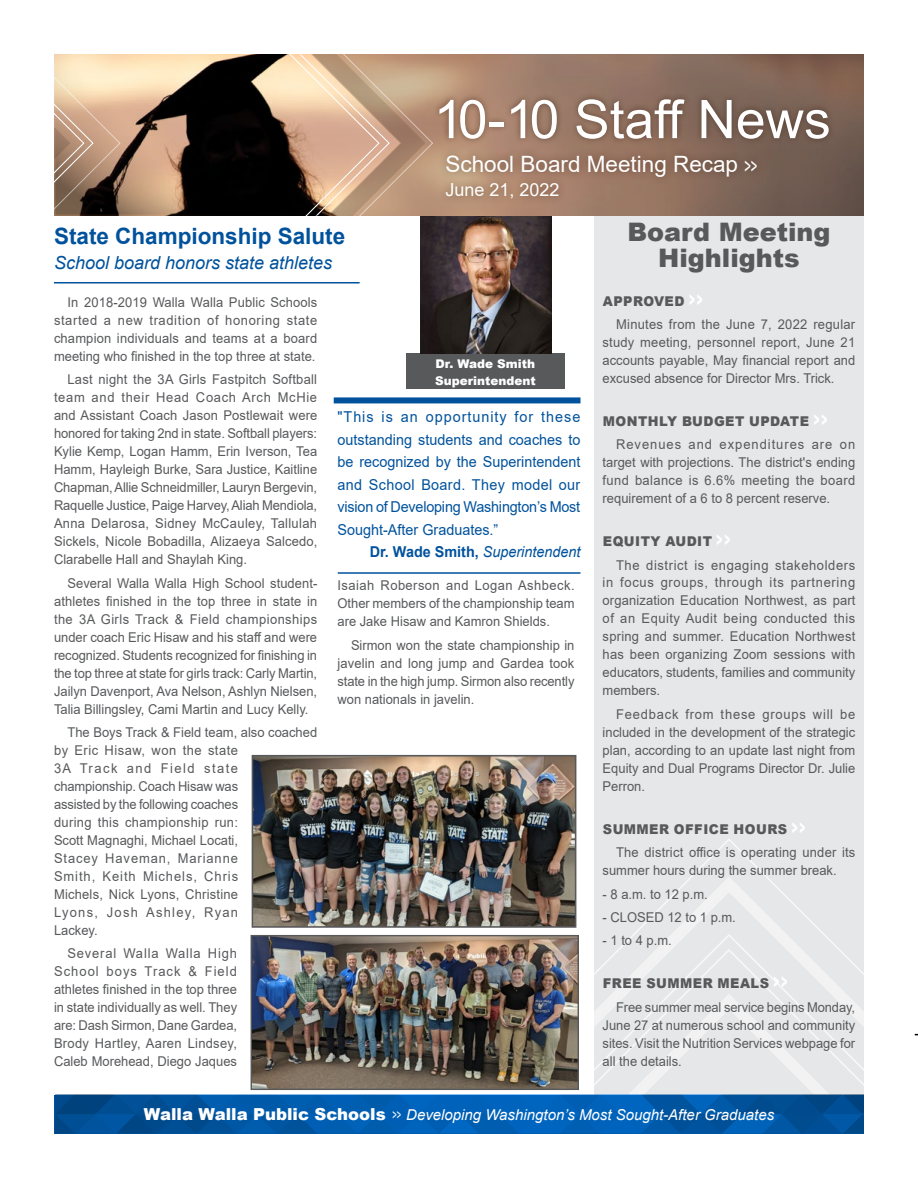
<style>
.page{position:relative;width:918px;height:1188px;background:#fff}
.page>*{position:absolute;margin:0;border:0;box-sizing:border-box;transform-origin:0 0}
.t1{font:53.25px "Arial";color:#fff}
.t2{font:900 25.5px/25.5px "Arial";color:#58595b;text-align:center}
.t3{font:22.5px "Arial";color:#fff}
.t4{font:700 22.5px "Arial";color:#00529c}
.t5{font:italic 18px "Arial";color:#00529c}
.t6{font:18px "Arial";color:#fff}
.t7{font:15px/22.5px "Arial";letter-spacing:-.01em;color:#00529c;text-align:justify;scale:.96 1}
.t8{font:italic 15px "Arial";color:#fff}
.t9{font:italic 15px "Arial";color:#00529c;scale:.96 1}
.t10{font:13.5px/18px "Arial";color:#58595b;text-align:justify;scale:.96 1}
.t11{font:13.5px/23.4px "Arial";letter-spacing:.075em;color:#58595b;scale:.96 1}
.t12{font:13.5px/23.4px "Arial";letter-spacing:.045em;color:#58595b;scale:.96 1}
.t13{font:13.5px/23.4px "Arial";letter-spacing:.02em;color:#58595b;scale:.96 1}
.t14{font:900 12px/16.5px "Arial";color:#fff}
.s1{font-weight:700;font-style:normal}
.s2{font-weight:900}
.s3{font-weight:900;font-size:18px;color:#fff}
.s4{font-weight:900;font-style:normal;font-size:16.5px}
.s5{font-style:normal}
</style>
<div class="page">
<div style="left:594px;top:211px;width:270px;height:891px;background:#e6e7e8"></div>
<svg style="left:594px;top:839px;width:270px;height:154px"></svg>
<svg style="left:434px;top:54px;width:430px;height:162px;background:#896d5d"></svg>
<svg style="left:55px;top:993px;width:809px;height:102px"></svg>
<svg style="left:54px;top:1095px;width:810px;height:39px;background:#0058a6"></svg>
<div style="left:438px;top:146px;width:327px;height:61px;background:#371e10;opacity:.5"></div>
<div style="left:433px;top:92px;width:402px;height:54px;background:#371e10;opacity:.5"></div>
<svg style="left:280px;top:54px;width:154px;height:162px;background:#be9d82"></svg>
<svg style="left:121px;top:54px;width:159px;height:162px;background:#5e4f41"></svg>
<svg style="left:54px;top:54px;width:67px;height:162px;background:#b59980"></svg>
<hr style="left:54px;top:282px;width:306px;height:2px;background:#00529c">
<div style="left:406px;top:353px;width:159px;height:36px;background:#58595b"></div>
<hr style="left:338px;top:572px;width:242px;height:2px;background:#00529c">
<div style="left:334px;top:397px;width:246px;height:6px;background:#00529c"></div>
<img style="left:420px;top:216px;width:132px;height:137px">
<img style="left:253px;top:937px;width:324px;height:151px">
<div style="left:251px;top:935px;width:328px;height:155px;border:1px solid #58595b"></div>
<img style="left:255px;top:758px;width:318px;height:167px">
<div style="left:252px;top:755px;width:324px;height:173px;border:2px solid #58595b"></div>
<h1 class="t1" style="left:434px;top:83px;width:399px">10-10 Staff News</h1>
<h3 class="t3" style="left:446px;top:148px;width:314px">School Board Meeting Recap &gt;&gt;</h3>
<h3 class="t6" style="left:446px;top:177px;width:116px">June 21, 2022</h3>
<h3 class="t4" style="left:54px;top:221px;width:293px">State Championship Salute</h3>
<h3 class="t5" style="left:54px;top:251px;width:280px">School board honors state athletes</h3>
<p class="t10" style="left:54px;top:293px;width:276px;text-indent:14px">In 2018-2019 Walla Walla Public Schools started a new tradition of honoring state champion individuals and teams at a board meeting who finished in the top three at state.</p>
<p class="t10" style="left:54px;top:370px;width:276px;text-indent:14px">Last night the 3A Girls Fastpitch Softball team and their Head Coach Arch McHie and Assistant Coach Jason Postlewait were honored for taking 2nd in state. Softball players:<br>Kylie Kemp, Logan Hamm, Erin Iverson, Tea Hamm, Hayleigh Burke, Sara Justice, Kaitline Chapman, Allie Schneidmiller, Lauryn Bergevin, Raquelle Justice, Paige Harvey, Aliah Mendiola, Anna Delarosa, Sidney McCauley, Tallulah Sickels, Nicole Bobadilla, Alizaeya Salcedo, Clarabelle Hall and Shaylah King.</p>
<p class="t10" style="left:54px;top:574px;width:276px;text-indent:14px">Several Walla Walla High School student&shy;athletes finished in the top three in state in the 3A Girls Track &amp; Field championships under coach Eric Hisaw and his staff and were recognized. Students recognized for finishing in the top three at state for girls track: Carly Martin, Jailyn Davenport, Ava Nelson, Ashlyn Nielsen, Talia Billingsley, Cami Martin and Lucy Kelly.</p>
<p class="t10" style="left:54px;top:723px;width:276px;text-align:left;text-indent:14px">The Boys Track &amp; Field team, also coached by Eric Hisaw, won the state<br>3A Track and Field state championship. Coach Hisaw was<br>assisted by the following coaches<br>during this championship run:<br>Scott Magnaghi, Michael Locati,<br>Stacey Haveman, Marianne<br>Smith, Keith Michels, Chris<br>Michels, Nick Lyons, Christine<br>Lyons, Josh Ashley, Ryan<br>Lackey.</p>
<p class="t10" style="left:54px;top:944px;width:192px;text-indent:14px">Several Walla Walla High School boys Track &amp; Field athletes finished in the top three in state individually as well. They are: Dash Sirmon, Dane Gardea, Brody Hartley, Aaren Lindsey, Caleb Morehead, Diego Jaques</p>
<p class="t14" style="left:435px;top:355px;width:102px">Dr. Wade Smith<br>Superintendent</p>
<p class="t7" style="left:338px;top:406px;width:255px">"This is an opportunity for these outstanding students and coaches to be recognized by the Superintendent and School Board. They model our vision of Developing Washington’s Most Sought-After Graduates.”</p>
<p class="t9" style="left:370px;top:542px;width:221px"><span class="s1">Dr. Wade Smith,</span> Superintendent</p>
<p class="t10" style="left:338px;top:577px;width:249px">Isaiah Roberson and Logan Ashbeck.<br>Other members of the championship team are Jake Hisaw and Kamron Shields.</p>
<p class="t10" style="left:338px;top:636px;width:248px;text-indent:14px">Sirmon won the state championship in javelin and long jump and Gardea took state in the high jump. Sirmon also recently won nationals in javelin.</p>
<h2 class="t2" style="left:627px;top:218px;width:205px">Board Meeting<br>Highlights</h2>
<p class="t13" style="left:616px;top:289px;width:251px;text-indent:-13px"><span class="s2">APPROVED</span> <span class="s3">&gt; &gt;<br></span>Minutes from the June 7, 2022 regular</p>
<p class="t10" style="left:603px;top:333px;width:265px">study meeting, personnel report, June 21 accounts payable, May financial report and excused absence for Director Mrs. Trick.</p>
<p class="t11" style="left:616px;top:409px;width:251px;text-indent:-13px"><span class="s2">MONTHLY BUDGET UPDATE</span> <span class="s3">&gt; &gt;<br></span>Revenues and expenditures are on</p>
<p class="t10" style="left:603px;top:453px;width:265px">target with projections. The district's ending fund balance is 6.6% meeting the board requirement of a 6 to 8 percent reserve.</p>
<p class="t12" style="left:616px;top:530px;width:251px;text-indent:-13px"><span class="s2">EQUITY AUDIT</span> <span class="s3">&gt; &gt;<br></span>The district is engaging stakeholders</p>
<p class="t10" style="left:603px;top:574px;width:265px">in focus groups, through its partnering organization Education Northwest, as part of an Equity Audit being conducted this spring and summer. Education Northwest has been organizing Zoom sessions with educators, students, families and community members.</p>
<p class="t10" style="left:603px;top:705px;width:265px;text-indent:14px">Feedback from these groups will be included in the development of the strategic plan, according to an update last night from Equity and Dual Programs Director Dr. Julie Perron.</p>
<p class="t10" style="left:616px;top:817px;width:251px;line-height:23.4px;text-indent:-13px"><span class="s2">SUMMER OFFICE HOURS</span> <span class="s3">&gt; &gt;<br></span>The district office is operating under its</p>
<p class="t10" style="left:603px;top:861px;width:245px">summer hours during the summer break.</p>
<p class="t10" style="left:603px;top:885px;width:111px">- 8 a.m. to 12 p.m.</p>
<p class="t10" style="left:603px;top:908px;width:140px">- CLOSED 12 to 1 p.m.</p>
<p class="t10" style="left:603px;top:932px;width:74px">- 1 to 4 p.m.</p>
<p class="t10" style="left:616px;top:972px;width:251px;line-height:23.4px;text-indent:-13px"><span class="s2">FREE SUMMER MEALS</span> <span class="s3">&gt; &gt;<br></span>Free summer meal service begins Monday,</p>
<p class="t10" style="left:603px;top:1016px;width:265px">June 27 at numerous school and community sites. Visit the Nutrition Services webpage for all the details.</p>
<p class="t8" style="left:144px;top:1105px;width:632px"><span class="s4">Walla Walla Public Schools</span> <span class="s5">&gt;&gt;</span> Developing Washington’s Most Sought-After Graduates</p>
</div>
